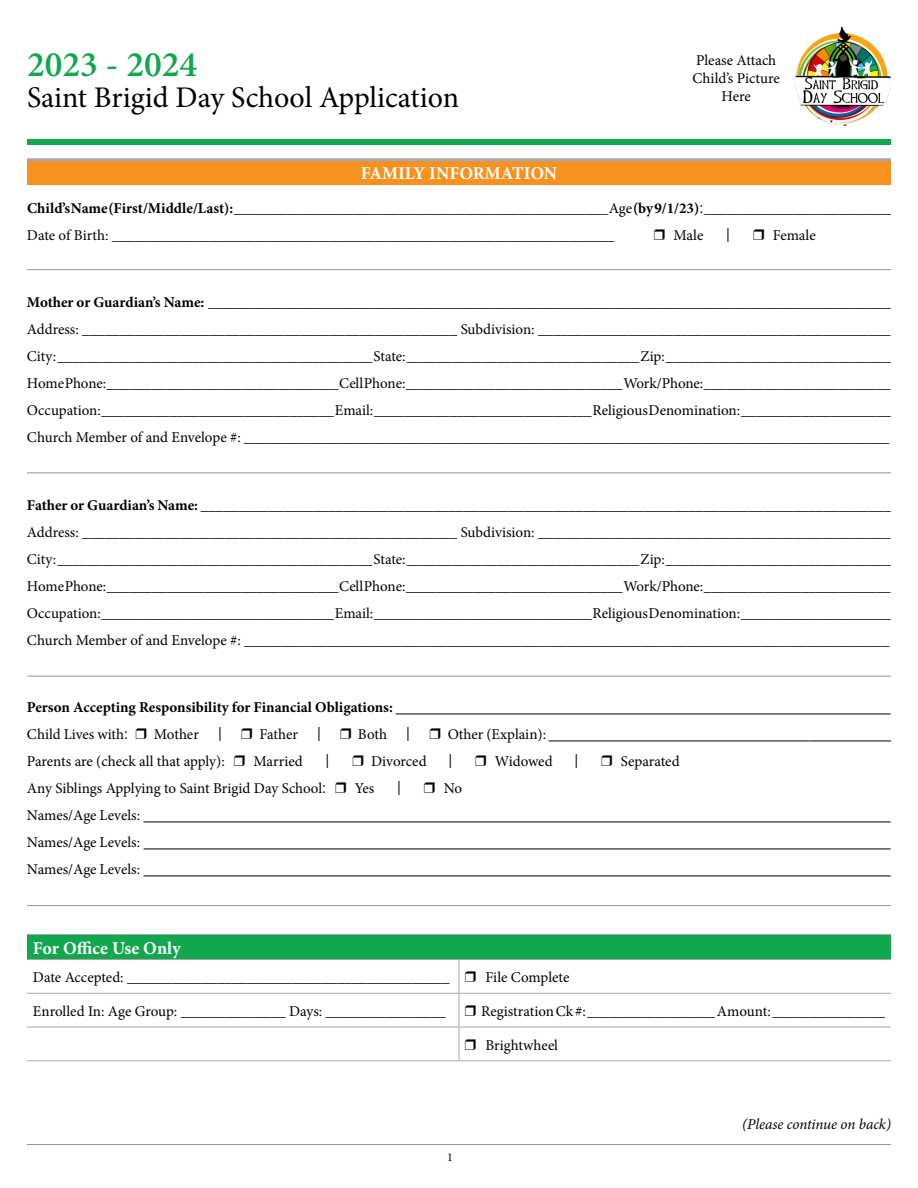
<style>
.page{position:relative;width:918px;height:1188px;background:#fff}
.page>*{position:absolute;margin:0;border:0;box-sizing:border-box;transform-origin:0 0}
.t1{font:600 36px "Minion Pro";color:#12a74f}
.t2{font:30px "Minion Pro";color:#000}
.t3{font:700 18px "Minion Pro";color:#fff}
.t4{font:15px/27px "Minion Pro";letter-spacing:-.005em;color:#000;text-align:justify}
.t5{font:15px/27px "Gotham";color:#000;text-align:justify}
.t6{font:italic 15px "Minion Pro";letter-spacing:-.005em;color:#000}
.t7{font:12px "Minion Pro";color:#000}
.s1{font-weight:700}
.s2{font-family:"Gotham"}
.s3{font-family:"Minion Pro";font-weight:700}
.s4{font-family:"Minion Pro"}
</style>
<div class="page">
<div style="left:27px;top:140px;width:864px;height:5px;background:#12a74f"></div>
<img style="left:794px;top:27px;width:97px;height:101px">
<hr style="left:27px;top:1144px;width:864px;height:1px;background:#939598">
<div style="left:27px;top:160px;width:864px;height:25px;background:#f79220"></div>
<hr style="left:27px;top:158px;width:864px;height:3px;background:#a7a9ac">
<div style="left:27px;top:934px;width:864px;height:26px;background:#12a74f"></div>
<hr style="left:27px;top:934px;width:432px;height:1px;background:#a7a9ac">
<hr style="left:459px;top:934px;width:432px;height:1px;background:#a7a9ac">
<hr style="left:27px;top:959px;width:432px;height:1px;background:#a7a9ac">
<hr style="left:459px;top:959px;width:432px;height:1px;background:#a7a9ac">
<hr style="left:459px;top:960px;width:1px;height:33px;background:#a7a9ac">
<hr style="left:27px;top:993px;width:432px;height:1px;background:#a7a9ac">
<hr style="left:459px;top:993px;width:432px;height:1px;background:#a7a9ac">
<hr style="left:459px;top:994px;width:1px;height:33px;background:#a7a9ac">
<hr style="left:27px;top:1027px;width:432px;height:1px;background:#a7a9ac">
<hr style="left:459px;top:1027px;width:432px;height:1px;background:#a7a9ac">
<hr style="left:459px;top:1027px;width:1px;height:33px;background:#a7a9ac">
<hr style="left:27px;top:1060px;width:432px;height:1px;background:#a7a9ac">
<hr style="left:459px;top:1060px;width:432px;height:1px;background:#a7a9ac">
<hr style="left:27px;top:905px;width:864px;height:1px;background:#939598">
<hr style="left:27px;top:676px;width:864px;height:1px;background:#939598">
<hr style="left:27px;top:472px;width:864px;height:1px;background:#939598">
<hr style="left:27px;top:269px;width:864px;height:1px;background:#939598">
<h1 class="t1" style="left:27px;top:40px;width:172px">2023 - 2024</h1>
<h2 class="t2" style="left:27px;top:78px;width:434px">Saint Brigid Day School Application</h2>
<p class="t4" style="left:693px;top:51px;width:89px;line-height:18px;text-align:center">Please Attach<br>Child’s Picture<br>Here</p>
<p class="t3" style="left:361px;top:160px;width:198px">FAMILY INFORMATION</p>
<p class="t4" style="left:27px;top:194px;width:866px"><span class="s1">Child’s Name (First/Middle/Last): __________________________________________________</span>Age<span class="s1">(by 9/1/23)</span><span class="s2">:</span> _________________________<br>Date of Birth: ___________________________________________________________________</p>
<p class="t4" style="left:674px;top:221px;width:31px">Male</p>
<p class="t5" style="left:726px;top:220px;width:6px">|</p>
<p class="t4" style="left:773px;top:221px;width:45px">Female</p>
<p class="t4" style="left:27px;top:289px;width:866px"><span class="s1">Mother or Guardian’s Name:</span> ___________________________________________________________________________________________ Address: __________________________________________________ Subdivision: _______________________________________________ City: __________________________________________ State: _______________________________ Zip: ______________________________ Home Phone: _______________________________ Cell Phone: _____________________________ Work/Phone: _________________________ Occupation: _______________________________ Email: _____________________________ Religious Denomination: ____________________ Church Member of and Envelope #: ______________________________________________________________________________________</p>
<p class="t4" style="left:27px;top:491px;width:866px"><span class="s1">Father or Guardian’s Name:</span> ____________________________________________________________________________________________ Address: __________________________________________________ Subdivision: _______________________________________________ City: __________________________________________ State: _______________________________ Zip: ______________________________ Home Phone: _______________________________ Cell Phone: _____________________________ Work/Phone: _________________________ Occupation: _______________________________ Email: _____________________________ Religious Denomination: ____________________ Church Member of and Envelope #: ______________________________________________________________________________________</p>
<p class="t5" style="left:27px;top:693px;width:865px"><span class="s3">Person Accepting Responsibility for Financial Obligations:</span> _______________________________________________________</p>
<p class="t4" style="left:27px;top:721px;width:103px">Child Lives with<span class="s2">:</span></p>
<p class="t4" style="left:154px;top:721px;width:47px">Mother</p>
<p class="t5" style="left:218px;top:720px;width:6px">|</p>
<p class="t4" style="left:259px;top:721px;width:40px">Father</p>
<p class="t5" style="left:317px;top:720px;width:6px">|</p>
<p class="t4" style="left:358px;top:721px;width:31px">Both</p>
<p class="t5" style="left:406px;top:720px;width:6px">|</p>
<p class="t5" style="left:448px;top:720px;width:445px"><span class="s4">Other (Explain):</span> ______________________________________</p>
<p class="t4" style="left:27px;top:748px;width:199px">Parents are (check all that apply):</p>
<p class="t4" style="left:254px;top:748px;width:51px">Married</p>
<p class="t5" style="left:325px;top:747px;width:6px">|</p>
<p class="t4" style="left:371px;top:748px;width:57px">Divorced</p>
<p class="t5" style="left:448px;top:747px;width:6px">|</p>
<p class="t4" style="left:495px;top:748px;width:59px">Widowed</p>
<p class="t5" style="left:574px;top:747px;width:6px">|</p>
<p class="t4" style="left:621px;top:748px;width:60px">Separated</p>
<p class="t4" style="left:27px;top:775px;width:301px">Any Siblings Applying to Saint Brigid Day School<span class="s2">:</span></p>
<p class="t4" style="left:355px;top:775px;width:21px">Yes</p>
<p class="t5" style="left:397px;top:774px;width:6px">|</p>
<p class="t4" style="left:444px;top:775px;width:20px">No</p>
<p class="t5" style="left:27px;top:801px;width:866px"><span class="s4">Names/Age Levels:</span> ___________________________________________________________________________________ <span class="s4">Names/Age Levels:</span> ___________________________________________________________________________________ <span class="s4">Names/Age Levels:</span> ___________________________________________________________________________________</p>
<p class="t3" style="left:33px;top:935px;width:149px">For Office Use Only</p>
<p class="t4" style="left:33px;top:964px;width:418px">Date Accepted: ___________________________________________</p>
<p class="t4" style="left:485px;top:964px;width:86px">File Complete</p>
<p class="t4" style="left:33px;top:997px;width:414px">Enrolled In: Age Group: ______________ Days: ________________</p>
<p class="t4" style="left:481px;top:998px;width:405px">Registration Ck #: _________________ Amount: _______________</p>
<p class="t4" style="left:485px;top:1032px;width:74px">Brightwheel</p>
<p class="t7" style="left:447px;top:1149px;width:7px">1</p>
<p class="t6" style="left:742px;top:1114px;width:150px">(Please continue on back)</p>
</div>
